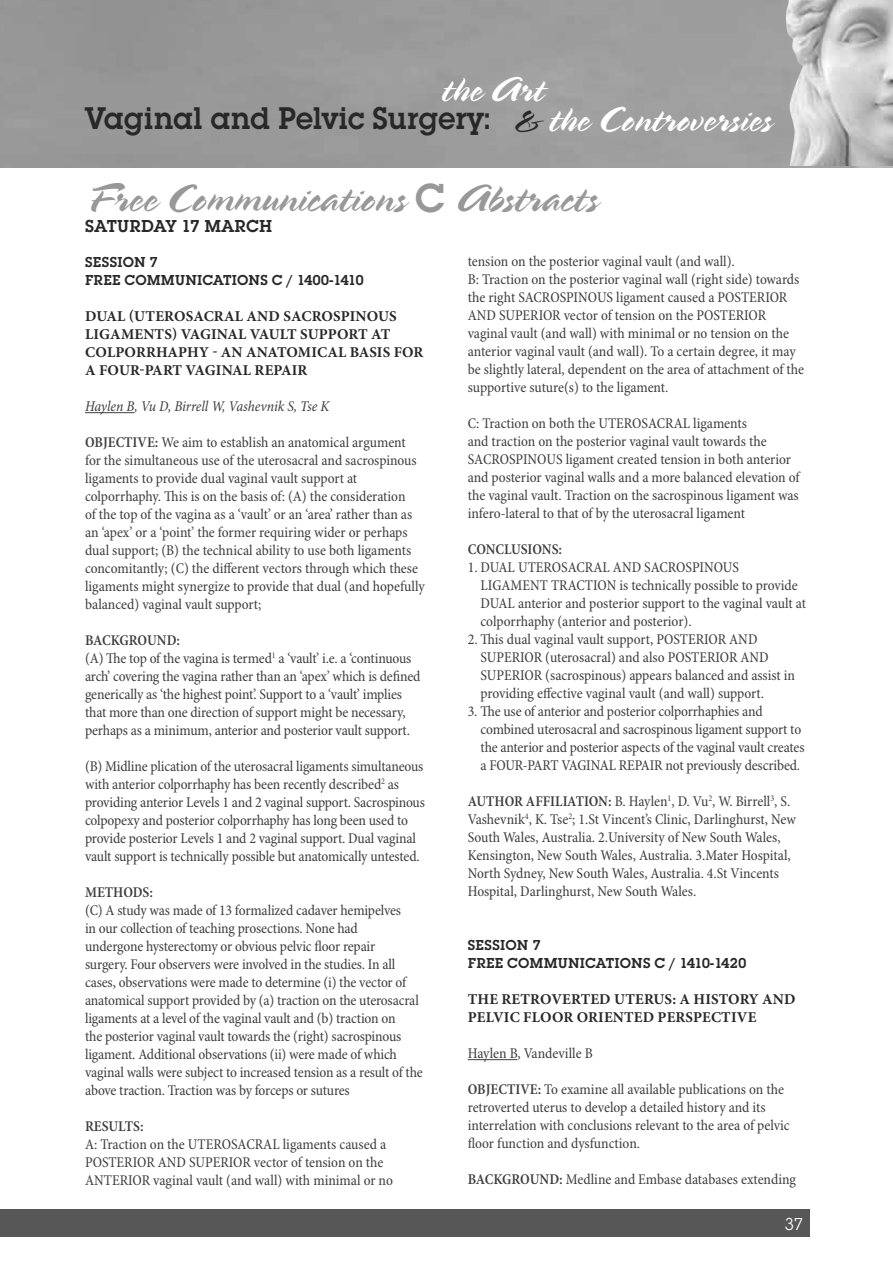
<style>
.page{position:relative;width:893px;height:1263px;background:#fff}
.page>*{position:absolute;margin:0;border:0;box-sizing:border-box;transform-origin:0 0}
.t1{font:42.15px "Spring";color:#989898}
.t2{font:38.1px "Spring";letter-spacing:.005em;color:#fff}
.t3{font:600 32.55px "Square Serif";letter-spacing:-.01em;color:#282828;scale:.95 1}
.t4{font:600 18px "Square Serif";letter-spacing:.015em;color:#282828}
.t5{font:18px "Square Serif";color:#fff}
.t6{font:condensed 15px/18px "Minion Pro";letter-spacing:-.005em;color:#3e3e3e}
.t7{font:700 15px/18px "Minion Pro";letter-spacing:.01em;color:#282828}
.t8{font:600 15px/18px "Square Serif";letter-spacing:.005em;color:#282828}
.t9{font:italic condensed 15px "Minion Pro";letter-spacing:-.005em;color:#3e3e3e}
.t10{font:600 condensed 15px "Minion Pro";color:#3e3e3e}
.s1{font-family:"Spring";font-weight:400;font-size:38.1px}
.s2{font-family:"Spring";font-weight:400;font-size:38.1px;color:#fff}
.s3{font-family:"Square Serif";font-weight:600}
.s4{font-weight:600}
</style>
<div class="page">
<div style="left:0;top:0;width:893px;height:168px;background:#9b9b9b"></div>
<div style="left:0;top:1209px;width:809px;height:27px;background:#575757"></div>
<img style="left:786px;top:0;width:107px;height:166px">
<hr style="left:85px;top:412px;width:49px;height:1px;background:#3e3e3e">
<hr style="left:468px;top:1059px;width:49px;height:1px;background:#3e3e3e">
<h2 class="t2" style="left:442px;top:67px;width:104px">the Art</h2>
<h3 class="t3" style="left:85px;top:99px;width:725px">VAGINAL AND PELVIC SURGERY: <span class="s1">&amp;</span> <span class="s2">the Controversies</span></h3>
<h1 class="t1" style="left:85px;top:174px;width:515px">Free Communications <span class="s3">C</span> Abstracts</h1>
<p class="t4" style="left:85px;top:215px;width:189px">SATURDAY 17 MARCH</p>
<p class="t8" style="left:85px;top:253px;width:74px">SESSION 7<br>FREE</p>
<p class="t6" style="left:468px;top:253px;width:338px">tension on the posterior vaginal vault (and wall).<br>B: Traction on the posterior vaginal wall (right side) towards the right SACROSPINOUS ligament caused a POSTERIOR AND SUPERIOR vector of tension on the POSTERIOR vaginal vault (and wall) with minimal or no tension on the anterior vaginal vault (and wall). To a certain degree, it may be slightly lateral, dependent on the area of attachment of the supportive suture(s) to the ligament.</p>
<p class="t6" style="left:468px;top:415px;width:333px">C: Traction on both the UTEROSACRAL ligaments<br>and traction on the posterior vaginal vault towards the SACROSPINOUS ligament created tension in both anterior and posterior vaginal walls and a more balanced elevation of the vaginal vault. Traction on the sacrospinous ligament was infero-lateral to that of by the uterosacral ligament</p>
<p class="t10" style="left:468px;top:540px;width:96px">CONCLUSIONS:</p>
<p class="t6" style="left:480px;top:559px;width:327px;text-indent:-13px">1. DUAL UTEROSACRAL AND SACROSPINOUS LIGAMENT TRACTION is technically possible to provide DUAL anterior and posterior support to the vaginal vault at colporrhaphy (anterior and posterior).</p>
<p class="t6" style="left:480px;top:631px;width:316px;text-indent:-13px">2. This dual vaginal vault support, POSTERIOR AND SUPERIOR (uterosacral) and also POSTERIOR AND SUPERIOR (sacrospinous) appears balanced and assist in providing effective vaginal vault (and wall) support.</p>
<p class="t6" style="left:480px;top:703px;width:326px;text-indent:-13px">3. The use of anterior and posterior colporrhaphies and combined uterosacral and sacrospinous ligament support to the anterior and posterior aspects of the vaginal vault creates a FOUR-PART VAGINAL REPAIR not previously described.</p>
<p class="t6" style="left:468px;top:793px;width:330px"><span class="s4">AUTHOR AFFILIATION:</span> B. Haylen<sup>1</sup>, D. Vu<sup>2</sup>, W. Birrell<sup>3</sup>, S.<br>Vashevnik<sup>4</sup>, K. Tse<sup>2</sup>; 1.St Vincent’s Clinic, Darlinghurst, New South Wales, Australia. 2.University of New South Wales, Kensington, New South Wales, Australia. 3.Mater Hospital, North Sydney, New South Wales, Australia. 4.St Vincents Hospital, Darlinghurst, New South Wales.</p>
<p class="t8" style="left:124px;top:271px;width:241px">COMMUNICA TIONS C / 1400-1410</p>
<p class="t7" style="left:85px;top:307px;width:111px">DUAL (UTEROSAC</p>
<p class="t7" style="left:214px;top:307px;width:80px">RAL AND SAC</p>
<p class="t7" style="left:85px;top:307px;width:340px;text-indent:227px">ROSPINOUS<br>LIGAMENTS) VAGINAL VAULT SUPP ORT AT<br>COLPORRHAPHY - AN ANAT OMICAL BAS IS FOR<br>A FOUR-PART VAGINAL REPAIR</p>
<p class="t9" style="left:85px;top:397px;width:246px">Haylen B, Vu D, Birrell W, Vashevnik S, Tse K</p>
<p class="t6" style="left:85px;top:434px;width:341px"><span class="s4">OBJECTIVE:</span> We aim to establish an anatomical argument for the simultaneous use of the uterosacral and sacrospinous ligaments to provide dual vaginal vault support at colporrhaphy. This is on the basis of: (A) the consideration<br>of the top of the vagina as a ‘vault’ or an ‘area’ rather than as an ‘apex’ or a ‘point’ the former requiring wider or perhaps dual support; (B) the technical ability to use both ligaments concomitantly; (C) the different vectors through which these ligaments might synergize to provide that dual (and hopefully balanced) vaginal vault support;</p>
<p class="t6" style="left:85px;top:632px;width:337px"><span class="s4">BACKGROUND:<br></span>(A) The top of the vagina is termed<sup>1</sup> a ‘vault’ i.e. a ‘continuous arch’ covering the vagina rather than an ‘apex’ which is defined generically as ‘the highest point’. Support to a ‘vault’ implies that more than one direction of support might be necessary, perhaps as a minimum, anterior and posterior vault support.</p>
<p class="t6" style="left:85px;top:758px;width:341px">(B) Midline plication of the uterosacral ligaments simultaneous with anterior colporrhaphy has been recently described<sup>2</sup> as providing anterior Levels 1 and 2 vaginal support. Sacrospinous colpopexy and posterior colporrhaphy has long been used to provide posterior Levels 1 and 2 vaginal support. Dual vaginal vault support is technically possible but anatomically untested.</p>
<p class="t10" style="left:85px;top:883px;width:70px">METHODS:</p>
<p class="t6" style="left:85px;top:902px;width:339px">(C) A study was made of 13 formalized cadaver hemipelves<br>in our collection of teaching prosections. None had<br>undergone hysterectomy or obvious pelvic floor repair<br>surgery. Four observers were involved in the studies. In all cases, observations were made to determine (i) the vector of anatomical support provided by (a) traction on the uterosacral ligaments at a level of the vaginal vault and (b) traction on<br>the posterior vaginal vault towards the (right) sacrospinous ligament. Additional observations (ii) were made of which vaginal walls were subject to increased tension as a result of the above traction. Traction was by forceps or sutures</p>
<p class="t10" style="left:85px;top:1117px;width:60px">RESULTS:</p>
<p class="t6" style="left:85px;top:1136px;width:309px">A: Traction on the UTEROSACRAL ligaments caused a<br>POSTERIOR AND SUPERIOR vector of tension on the<br>ANTERIOR vaginal vault (and wall) with minimal or no</p>
<p class="t8" style="left:468px;top:936px;width:74px">SESSION 7<br>FREE</p>
<p class="t8" style="left:507px;top:954px;width:241px">COMMUNICA TIONS C / 1410-1420</p>
<p class="t7" style="left:468px;top:990px;width:329px">THE RETROVERTED UTERUS: A HISTORY AND<br>PELVIC FLOOR ORIENTED PERSPECTIVE</p>
<p class="t6" style="left:468px;top:1045px;width:126px">Haylen B, Vandeville B</p>
<p class="t6" style="left:468px;top:1081px;width:323px"><span class="s4">OBJECTIVE:</span> To examine all available publications on the retroverted uterus to develop a detailed history and its interrelation with conclusions relevant to the area of pelvic floor function and dysfunction.</p>
<p class="t6" style="left:468px;top:1171px;width:330px"><span class="s4">BACKGROUND:</span> Medline and Embase databases extending</p>
<p class="t5" style="left:784px;top:1213px;width:20px">37</p>
</div>
